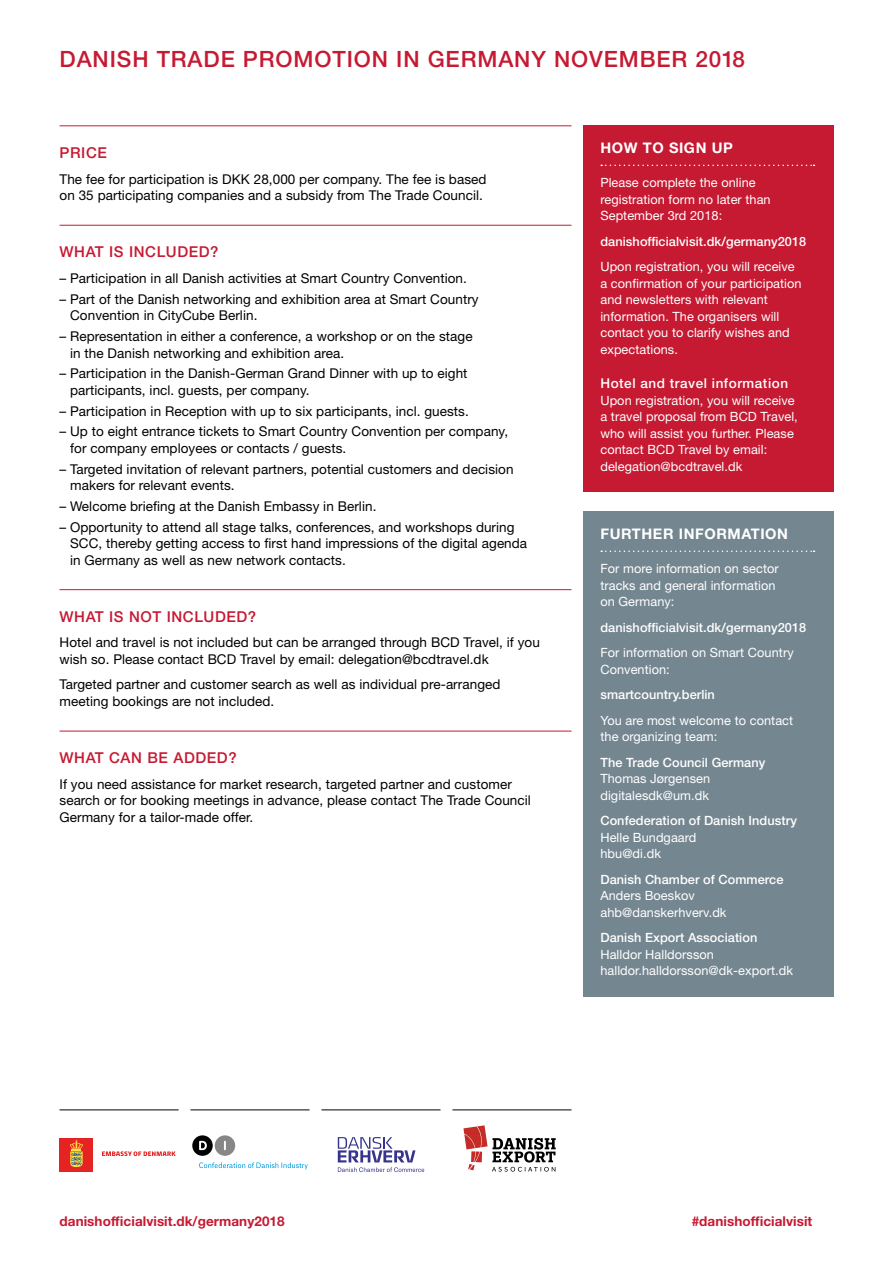
<style>
.page{position:relative;width:893px;height:1263px;background:#fff}
.page>*{position:absolute;margin:0;border:0;box-sizing:border-box;transform-origin:0 0}
._14_Header{font:500 22.5px "Helvetica Neue LT Std";letter-spacing:.04em;color:#c61932}
._07_Heading_2{font:500 15px "Helvetica Neue LT Std";letter-spacing:.04em;color:#c61932}
._11_Box_title{font:700 14.7px "Helvetica Neue LT Std";letter-spacing:.04em;color:#fff}
._09_Bread{font:13.5px/16.5px "Helvetica Neue LT Std";letter-spacing:.005em;color:#000}
._09_Bread-2{font:700 13.5px "Helvetica Neue LT Std";letter-spacing:.005em;color:#c61932}
._13_Box_header_1{font:500 13.5px "Helvetica Neue LT Std";letter-spacing:.04em;color:#fff}
._12_Box_bread{font:12.75px/16.5px "Helvetica Neue LT Std";letter-spacing:.005em;color:#fff}
._12_Box_bread-2{font:500 12.75px/16.5px "Helvetica Neue LT Std";letter-spacing:.005em;color:#fff}
.s1{font-weight:500}
.s2{font-weight:400}
</style>
<div class="page">
<div style="left:583px;top:125px;width:250px;height:367px;background:#c61932"></div>
<svg style="left:601px;top:165px;width:214px;height:1px"></svg>
<div style="left:583px;top:511px;width:250px;height:486px;background:#748690"></div>
<svg style="left:601px;top:550px;width:214px;height:2px"></svg>
<div style="left:60px;top:1138px;width:33px;height:33px;background:#e52322"></div>
<svg style="left:70px;top:1140px;width:13px;height:27px"></svg>
<svg style="left:102px;top:1151px;width:74px;height:5px"></svg>
<hr style="left:60px;top:1109px;width:119px;height:1px;background:#000">
<svg style="left:463px;top:1125px;width:93px;height:46px"></svg>
<hr style="left:452px;top:1109px;width:119px;height:1px;background:#000">
<div style="left:192px;top:1135px;width:21px;height:21px;background:#000;border-radius:50%"></div>
<svg style="left:199px;top:1141px;width:8px;height:9px"></svg>
<div style="left:215px;top:1135px;width:20px;height:21px;background:#878787;border-radius:50%"></div>
<svg style="left:224px;top:1141px;width:2px;height:9px"></svg>
<svg style="left:199px;top:1162px;width:109px;height:8px"></svg>
<hr style="left:190px;top:1109px;width:120px;height:1px;background:#000">
<svg style="left:338px;top:1137px;width:86px;height:35px"></svg>
<hr style="left:321px;top:1109px;width:120px;height:1px;background:#000">
<hr style="left:60px;top:125px;width:511px;height:1px;background:#c61932">
<hr style="left:60px;top:225px;width:511px;height:1px;background:#c61932">
<hr style="left:60px;top:589px;width:511px;height:1px;background:#c61932">
<hr style="left:60px;top:731px;width:511px;height:1px;background:#c61932">
<p class="_14_Header" style="left:60px;top:46px;width:687px">DANISH TRADE PROMOTION IN GERMANY NOVEMBER 2018</p>
<p class="_07_Heading_2" style="left:60px;top:144px;width:49px">PRICE</p>
<p class="_09_Bread" style="left:60px;top:170px;width:428px">The fee for participation is DKK 28,000 per company. The fee is based on 35 participating companies and a subsidy from The Trade Council.</p>
<p class="_07_Heading_2" style="left:60px;top:243px;width:161px">WHAT IS INCLUDED?</p>
<p class="_09_Bread" style="left:60px;top:270px;width:409px">– Participation in all Danish activities at Smart Country Convention.</p>
<p class="_09_Bread" style="left:70px;top:290px;width:410px;text-indent:-11px">– Part of the Danish networking and exhibition area at Smart Country<br>Convention in CityCube Berlin.</p>
<p class="_09_Bread" style="left:70px;top:328px;width:404px;text-indent:-11px">– Representation in either a conference, a workshop or on the stage in the Danish networking and exhibition area.</p>
<p class="_09_Bread" style="left:70px;top:365px;width:399px;text-indent:-11px">– Participation in the Danish-German Grand Dinner with up to eight participants, incl. guests, per company.</p>
<p class="_09_Bread" style="left:60px;top:402px;width:411px">– Participation in Reception with up to six participants, incl. guests.</p>
<p class="_09_Bread" style="left:70px;top:423px;width:439px;text-indent:-11px">– Up to eight entrance tickets to Smart Country Convention per company, for company employees or contacts / guests.</p>
<p class="_09_Bread" style="left:70px;top:460px;width:445px;text-indent:-11px">– Targeted invitation of relevant partners, potential customers and decision makers for relevant events.</p>
<p class="_09_Bread" style="left:60px;top:497px;width:318px">– Welcome briefing at the Danish Embassy in Berlin.</p>
<p class="_09_Bread" style="left:70px;top:518px;width:459px;text-indent:-11px">– Opportunity to attend all stage talks, conferences, and workshops during<br>SCC, thereby getting access to first hand impressions of the digital agenda in Germany as well as new network contacts.</p>
<p class="_07_Heading_2" style="left:60px;top:608px;width:198px">WHAT IS NOT INCLUDED?</p>
<p class="_09_Bread" style="left:60px;top:634px;width:482px">Hotel and travel is not included but can be arranged through BCD Travel, if you wish so. Please contact BCD Travel by email: delegation@bcdtravel.dk</p>
<p class="_09_Bread" style="left:60px;top:676px;width:442px">Targeted partner and customer search as well as individual pre-arranged meeting bookings are not included.</p>
<p class="_07_Heading_2" style="left:60px;top:749px;width:179px">WHAT CAN BE ADDED?</p>
<p class="_09_Bread" style="left:60px;top:776px;width:473px">If you need assistance for market research, targeted partner and customer search or for booking meetings in advance, please contact The Trade Council<br>Germany for a tailor-made offer.</p>
<p class="_11_Box_title" style="left:600px;top:139px;width:134px">HOW TO SIGN UP</p>
<p class="_12_Box_bread" style="left:600px;top:174px;width:172px">Please complete the online registration form no later than<br>September 3rd 2018:</p>
<p class="_12_Box_bread-2" style="left:600px;top:233px;width:207px">danishofficialvisit.dk/germany2018</p>
<p class="_12_Box_bread" style="left:600px;top:258px;width:203px">Upon registration, you will receive a confirmation of your participation and newsletters with relevant information. The organisers will contact you to clarify wishes and expectations.</p>
<p class="_13_Box_header_1" style="left:600px;top:376px;width:189px">Hotel and travel information</p>
<p class="_12_Box_bread" style="left:600px;top:392px;width:199px">Upon registration, you will receive a travel proposal from BCD Travel, who will assist you further. Please contact BCD Travel by email: delegation@bcdtravel.dk</p>
<p class="_11_Box_title" style="left:600px;top:524px;width:189px">FURTHER INFORMATION</p>
<p class="_12_Box_bread" style="left:600px;top:560px;width:180px">For more information on sector tracks and general information on Germany:</p>
<p class="_12_Box_bread-2" style="left:600px;top:619px;width:207px">danishofficialvisit.dk/germany2018</p>
<p class="_12_Box_bread" style="left:600px;top:644px;width:195px">For information on Smart Country<br>Convention:</p>
<p class="_12_Box_bread-2" style="left:600px;top:686px;width:116px">smartcountry.berlin</p>
<p class="_12_Box_bread" style="left:600px;top:712px;width:194px">You are most welcome to contact the organizing team:</p>
<p class="_12_Box_bread" style="left:600px;top:754px;width:166px"><span class="s1">The Trade Council Germany<br></span>Thomas Jørgensen digitalesdk@um.dk</p>
<p class="_12_Box_bread-2" style="left:600px;top:812px;width:198px">Confederation of Danish Industry<br><span class="s2">Helle Bundgaard<br>hbu@di.dk</span></p>
<p class="_12_Box_bread" style="left:600px;top:871px;width:184px"><span class="s1">Danish Chamber of Commerce<br></span>Anders Boeskov ahb@danskerhverv.dk</p>
<p class="_12_Box_bread" style="left:600px;top:929px;width:194px"><span class="s1">Danish Export Association<br></span>Halldor Halldorsson halldor.halldorsson@dk-export.dk</p>
<p class="_09_Bread-2" style="left:60px;top:1213px;width:227px">danishofficialvisit.dk/germany2018</p>
<p class="_09_Bread-2" style="left:692px;top:1213px;width:122px">#danishofficialvisit</p>
</div>
